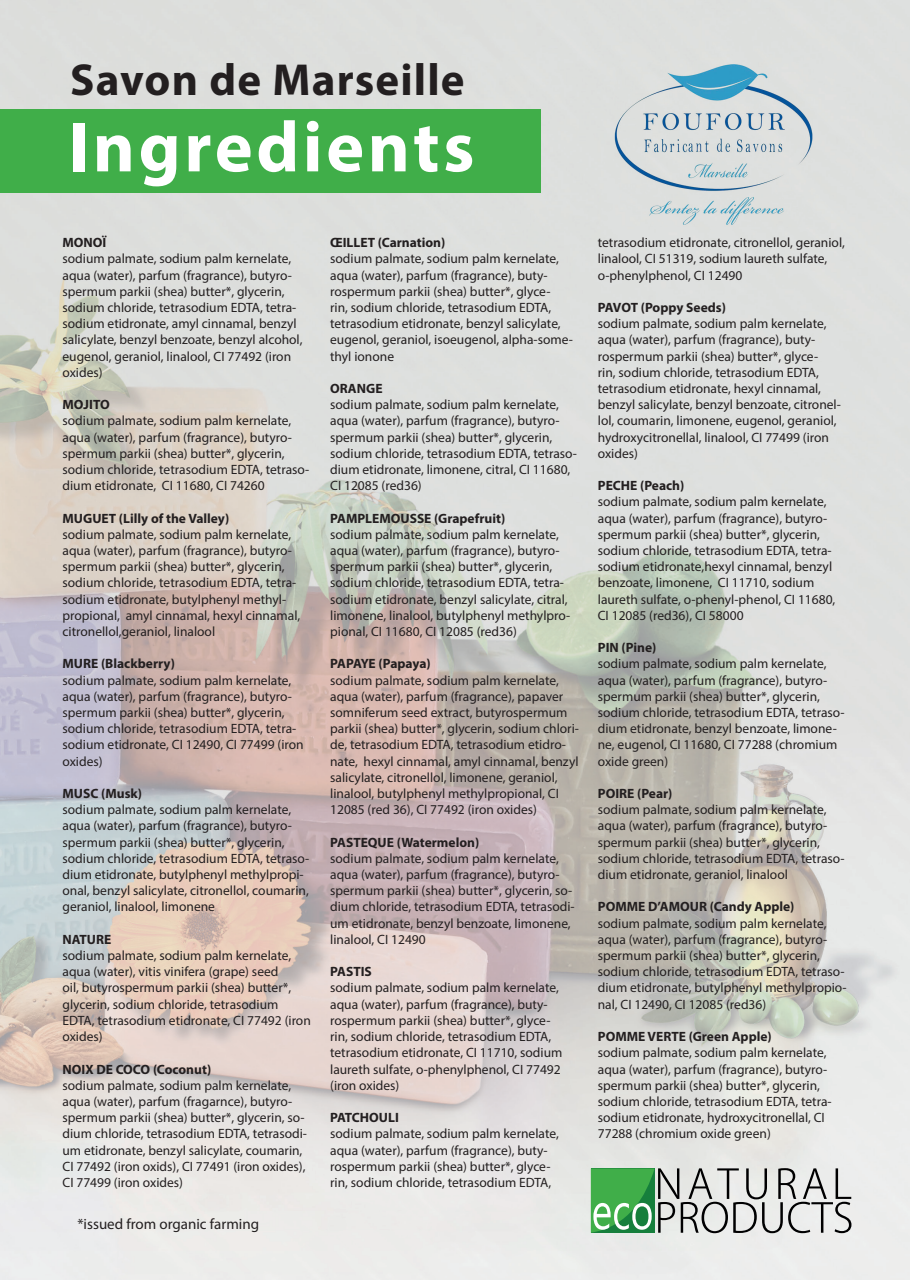
<style>
.page{position:relative;width:910px;height:1280px;background:#fff}
.page>*{position:absolute;margin:0;border:0;box-sizing:border-box;transform-origin:0 0}
.t1{font:700 72px "Myriad Pro";letter-spacing:.05em;color:#fff}
.t2{font:700 45px "Myriad Pro";letter-spacing:.025em;color:#231f20}
.t3{font:15px "Myriad Pro";color:#231f20}
.t4{font:13.5px/16.2px "Myriad Pro";color:#231f20}
.t5{font:700 13.5px "Myriad Pro";color:#231f20}
</style>
<div class="page">
<img style="left:0;top:0;width:910px;height:1280px">
<div style="left:0;top:109px;width:540px;height:83px;background:#40ae49"></div>
<img style="left:614px;top:63px;width:199px;height:163px">
<svg style="left:591px;top:1168px;width:260px;height:65px;background:#a2baa5"></svg>
<h2 class="t2" style="left:70px;top:50px;width:396px">Savon de Marseille</h2>
<h1 class="t1" style="left:68px;top:100px;width:407px">Ingredients</h1>
<p class="t5" style="left:63px;top:234px;width:45px">MONOÏ</p>
<p class="t4" style="left:63px;top:251px;width:241px">sodium palmate, sodium palm kernelate, aqua (water), parfum (fragrance), butyro&shy;spermum parkii (shea) butter*, glycerin, sodium chloride, tetrasodium EDTA, tetra&shy;sodium etidronate, amyl cinnamal, benzyl salicylate, benzyl benzoate, benzyl alcohol, eugenol, geraniol, linalool, CI 77492 (iron oxides)</p>
<p class="t5" style="left:63px;top:396px;width:49px">MOJITO</p>
<p class="t4" style="left:63px;top:413px;width:248px">sodium palmate, sodium palm kernelate, aqua (water), parfum (fragrance), butyro&shy;spermum parkii (shea) butter*, glycerin, sodium chloride, tetrasodium EDTA, tetraso&shy;dium etidronate, CI 11680, CI 74260</p>
<p class="t5" style="left:63px;top:509px;width:168px">MUGUET (Lilly of the Valley)</p>
<p class="t4" style="left:63px;top:526px;width:239px">sodium palmate, sodium palm kernelate, aqua (water), parfum (fragrance), butyro&shy;spermum parkii (shea) butter*, glycerin, sodium chloride, tetrasodium EDTA, tetra&shy;sodium etidronate, butylphenyl methyl&shy;propional, amyl cinnamal, hexyl cinnamal, citronellol,geraniol, linalool</p>
<p class="t5" style="left:63px;top:655px;width:114px">MURE (Blackberry)</p>
<p class="t4" style="left:63px;top:672px;width:243px">sodium palmate, sodium palm kernelate, aqua (water), parfum (fragrance), butyro&shy;spermum parkii (shea) butter*, glycerin, sodium chloride, tetrasodium EDTA, tetra&shy;sodium etidronate, CI 12490, CI 77499 (iron oxides)</p>
<p class="t5" style="left:63px;top:785px;width:81px">MUSC (Musk)</p>
<p class="t4" style="left:63px;top:801px;width:248px">sodium palmate, sodium palm kernelate, aqua (water), parfum (fragrance), butyro&shy;spermum parkii (shea) butter*, glycerin, sodium chloride, tetrasodium EDTA, tetraso&shy;dium etidronate, butylphenyl methylpropi&shy;onal, benzyl salicylate, citronellol, coumarin, geraniol, linalool, limonene</p>
<p class="t5" style="left:63px;top:930px;width:50px">NATURE</p>
<p class="t4" style="left:63px;top:947px;width:250px">sodium palmate, sodium palm kernelate, aqua (water), vitis vinifera (grape) seed<br>oil, butyrospermum parkii (shea) butter*, glycerin, sodium chloride, tetrasodium EDTA, tetrasodium etidronate, CI 77492 (iron oxides)</p>
<p class="t5" style="left:63px;top:1060px;width:150px">NOIX DE COCO (Coconut)</p>
<p class="t4" style="left:63px;top:1077px;width:246px">sodium palmate, sodium palm kernelate, aqua (water), parfum (fragarnce), butyro&shy;spermum parkii (shea) butter*, glycerin, so&shy;dium chloride, tetrasodium EDTA, tetrasodi&shy;um etidronate, benzyl salicylate, coumarin, CI 77492 (iron oxids), CI 77491 (iron oxides), CI 77499 (iron oxides)</p>
<p class="t3" style="left:77px;top:1214px;width:183px">*issued from organic farming</p>
<p class="t5" style="left:330px;top:234px;width:117px">ŒILLET (Carnation)</p>
<p class="t4" style="left:330px;top:251px;width:244px">sodium palmate, sodium palm kernelate, aqua (water), parfum (fragrance), buty&shy;rospermum parkii (shea) butter*, glyce-<br>rin, sodium chloride, tetrasodium EDTA, tetrasodium etidronate, benzyl salicylate, eugenol, geraniol, isoeugenol, alpha-some&shy;thyl ionone</p>
<p class="t5" style="left:330px;top:380px;width:54px">ORANGE</p>
<p class="t4" style="left:330px;top:396px;width:248px">sodium palmate, sodium palm kernelate, aqua (water), parfum (fragrance), butyro&shy;spermum parkii (shea) butter*, glycerin, sodium chloride, tetrasodium EDTA, tetraso&shy;dium etidronate, limonene, citral, CI 11680, CI 12085 (red36)</p>
<p class="t5" style="left:330px;top:509px;width:177px">PAMPLEMOUSSE (Grapefruit)</p>
<p class="t4" style="left:330px;top:526px;width:242px">sodium palmate, sodium palm kernelate, aqua (water), parfum (fragrance), butyro&shy;spermum parkii (shea) butter*, glycerin, sodium chloride, tetrasodium EDTA, tetra&shy;sodium etidronate, benzyl salicylate, citral, limonene, linalool, butylphenyl methylpro&shy;pional, CI 11680, CI 12085 (red36)</p>
<p class="t5" style="left:330px;top:655px;width:102px">PAPAYE (Papaya)</p>
<p class="t4" style="left:330px;top:672px;width:250px">sodium palmate, sodium palm kernelate, aqua (water), parfum (fragrance), papaver somniferum seed extract, butyrospermum parkii (shea) butter*, glycerin, sodium chlori&shy;de, tetrasodium EDTA, tetrasodium etidro&shy;nate, hexyl cinnamal, amyl cinnamal, benzyl salicylate, citronellol, limonene, geraniol, linalool, butylphenyl methylpropional, CI 12085 (red 36), CI 77492 (iron oxides)</p>
<p class="t5" style="left:330px;top:833px;width:151px">PASTEQUE (Watermelon)</p>
<p class="t4" style="left:330px;top:850px;width:246px">sodium palmate, sodium palm kernelate, aqua (water), parfum (fragrance), butyro&shy;spermum parkii (shea) butter*, glycerin, so&shy;dium chloride, tetrasodium EDTA, tetrasodi&shy;um etidronate, benzyl benzoate, limonene, linalool, CI 12490</p>
<p class="t5" style="left:330px;top:963px;width:43px">PASTIS</p>
<p class="t4" style="left:330px;top:980px;width:234px">sodium palmate, sodium palm kernelate, aqua (water), parfum (fragrance), buty&shy;rospermum parkii (shea) butter*, glyce&shy;rin, sodium chloride, tetrasodium EDTA, tetrasodium etidronate, CI 11710, sodium laureth sulfate, o-phenylphenol, CI 77492 (iron oxides)</p>
<p class="t5" style="left:330px;top:1109px;width:70px">PATCHOULI</p>
<p class="t4" style="left:330px;top:1125px;width:230px">sodium palmate, sodium palm kernelate, aqua (water), parfum (fragrance), buty&shy;rospermum parkii (shea) butter*, glyce&shy;rin, sodium chloride, tetrasodium EDTA,</p>
<p class="t4" style="left:598px;top:234px;width:249px">tetrasodium etidronate, citronellol, geraniol, linalool, CI 51319, sodium laureth sulfate, o-phenylphenol, CI 12490</p>
<p class="t5" style="left:598px;top:299px;width:130px">PAVOT (Poppy Seeds)</p>
<p class="t4" style="left:598px;top:315px;width:245px">sodium palmate, sodium palm kernelate, aqua (water), parfum (fragrance), buty&shy;rospermum parkii (shea) butter*, glyce-<br>rin, sodium chloride, tetrasodium EDTA, tetrasodium etidronate, hexyl cinnamal, benzyl salicylate, benzyl benzoate, citronel&shy;lol, coumarin, limonene, eugenol, geraniol, hydroxycitronellal, linalool, CI 77499 (iron oxides)</p>
<p class="t5" style="left:598px;top:477px;width:88px">PECHE (Peach)</p>
<p class="t4" style="left:598px;top:494px;width:239px">sodium palmate, sodium palm kernelate, aqua (water), parfum (fragrance), butyro&shy;spermum parkii (shea) butter*, glycerin, sodium chloride, tetrasodium EDTA, tetra&shy;sodium etidronate,hexyl cinnamal, benzyl benzoate, limonene, CI 11710, sodium laureth sulfate, o-phenyl-phenol, CI 11680, CI 12085 (red36), CI 58000</p>
<p class="t5" style="left:598px;top:639px;width:60px">PIN (Pine)</p>
<p class="t4" style="left:598px;top:656px;width:248px">sodium palmate, sodium palm kernelate, aqua (water), parfum (fragrance), butyro&shy;spermum parkii (shea) butter*, glycerin, sodium chloride, tetrasodium EDTA, tetraso&shy;dium etidronate, benzyl benzoate, limone&shy;ne, eugenol, CI 11680, CI 77288 (chromium oxide green)</p>
<p class="t5" style="left:598px;top:785px;width:76px">POIRE (Pear)</p>
<p class="t4" style="left:598px;top:801px;width:248px">sodium palmate, sodium palm kernelate, aqua (water), parfum (fragrance), butyro&shy;spermum parkii (shea) butter*, glycerin, sodium chloride, tetrasodium EDTA, tetraso&shy;dium etidronate, geraniol, linalool</p>
<p class="t5" style="left:598px;top:898px;width:198px">POMME D’AMOUR (Candy Apple)</p>
<p class="t4" style="left:598px;top:915px;width:250px">sodium palmate, sodium palm kernelate, aqua (water), parfum (fragrance), butyro&shy;spermum parkii (shea) butter*, glycerin, sodium chloride, tetrasodium EDTA, tetraso&shy;dium etidronate, butylphenyl methylpropio&shy;nal, CI 12490, CI 12085 (red36)</p>
<p class="t5" style="left:598px;top:1028px;width:176px">POMME VERTE (Green Apple)</p>
<p class="t4" style="left:598px;top:1044px;width:235px">sodium palmate, sodium palm kernelate, aqua (water), parfum (fragrance), butyro&shy;spermum parkii (shea) butter*, glycerin, sodium chloride, tetrasodium EDTA, tetra&shy;sodium etidronate, hydroxycitronellal, CI 77288 (chromium oxide green)</p>
</div>
